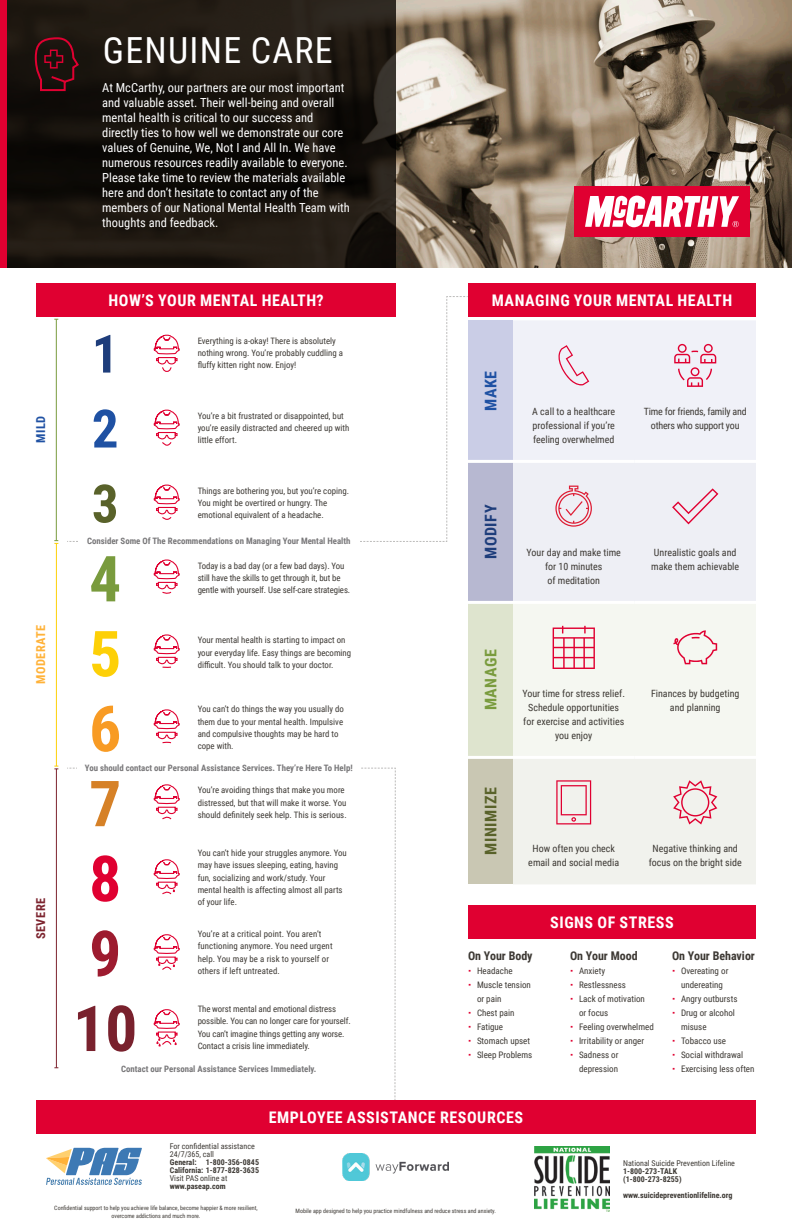
<style>
.page{position:relative;width:792px;height:1224px;background:#fff}
.page>*{position:absolute;margin:0;border:0;box-sizing:border-box;transform-origin:0 0}
.t1{font:700 63.5px "Roboto Condensed";color:#79212d}
.t2{font:700 63.5px "Roboto Condensed";color:#799b3d}
.t3{font:700 63.5px "Roboto Condensed";color:#fdd007}
.t4{font:700 63.5px "Roboto Condensed";color:#f89b24}
.t5{font:700 63.5px "Roboto Condensed";color:#d68127}
.t6{font:700 63.5px "Roboto Condensed";color:#e00031}
.t7{font:700 63.5px "Roboto Condensed";color:#9d1b2f}
.t8{font:700 52.9px "Roboto Condensed";color:#1e3d7b}
.t9{font:700 52.9px "Roboto Condensed";color:#1f51a3}
.t10{font:700 52.9px "Roboto Condensed";color:#59622a}
.t11{font:36px "Roboto Condensed";letter-spacing:.035em;color:#fff}
.t12{font:700 16px "Roboto Condensed";letter-spacing:.035em;color:#fff}
.t13{font:700 16px "Roboto Condensed";letter-spacing:.035em;color:#59622a}
.t14{font:700 16px "Roboto Condensed";letter-spacing:.035em;color:#1e3d7b}
.t15{font:700 16px "Roboto Condensed";letter-spacing:.035em;color:#799b3d}
.t16{font:700 16px "Roboto Condensed";color:#1f51a3}
.t17{font:12.5px/15px "Roboto Condensed";color:#fff}
.t18{font:700 12.3px "Roboto Condensed";letter-spacing:.035em;color:#ffb238}
.t19{font:700 12.3px "Roboto Condensed";letter-spacing:.035em;color:#7c232e}
.t20{font:700 12.3px "Roboto Condensed";color:#1f51a3}
.t21{font:700 12px "Roboto Condensed";color:#3d3934}
.t22{font:10px/14px "Roboto Condensed";color:#3d3934;text-align:center}
.t23{font:10px/14px "Roboto Condensed";letter-spacing:-.02em;color:#3d3934;text-align:center}
.t24{font:9px/14px "Roboto Condensed";color:#3d3934}
.t25{font:8.8px/12.3px "Roboto Condensed";color:#3d3934}
.t26{font:700 8.8px "Roboto Condensed";color:#787779}
.t27{font:700 8px/8px "Roboto Condensed";color:#3d3934}
.t28{font:8px/8px "Roboto Condensed";color:#3d3934}
.t29{font:6px/8px "Roboto Condensed";color:#3d3934;text-align:center}
</style>
<div class="page">
<img style="left:396px;top:0;width:396px;height:268px">
<svg style="left:7px;top:0;width:389px;height:268px;background:#1a150f"></svg>
<div style="left:574px;top:186px;width:176px;height:51px;background:#e00031"></div>
<svg style="left:585px;top:195px;width:154px;height:32px"></svg>
<div style="left:468px;top:905px;width:288px;height:34px;background:#e00031"></div>
<svg style="left:46px;top:1148px;width:96px;height:37px"></svg>
<svg style="left:153px;top:560px;width:27px;height:34px"></svg>
<svg style="left:153px;top:635px;width:27px;height:33px"></svg>
<svg style="left:153px;top:710px;width:27px;height:34px"></svg>
<hr style="left:56px;top:319px;width:1px;height:222px;background:#799b3d">
<hr style="left:56px;top:543px;width:1px;height:223px;background:#fdd007">
<svg style="left:54px;top:540px;width:4px;height:4px"></svg>
<hr style="left:56px;top:769px;width:1px;height:299px;background:#7c232e">
<div style="left:468px;top:320px;width:45px;height:141px;background:#cacde6"></div>
<div style="left:468px;top:461px;width:45px;height:141px;background:#b7b8d1"></div>
<div style="left:468px;top:602px;width:45px;height:155px;background:#dee4ce"></div>
<div style="left:468px;top:757px;width:45px;height:127px;background:#c9c7b3"></div>
<hr style="left:468px;top:460px;width:45px;height:3px;background:#fff">
<hr style="left:468px;top:601px;width:45px;height:3px;background:#fff">
<hr style="left:468px;top:756px;width:45px;height:3px;background:#fff">
<div style="left:513px;top:321px;width:243px;height:563px;background:#f0f1f1"></div>
<div style="left:36px;top:283px;width:360px;height:33px;background:#e00031"></div>
<div style="left:468px;top:283px;width:288px;height:33px;background:#e00031"></div>
<div style="left:0;top:0;width:7px;height:268px;background:#e00031"></div>
<svg style="left:35px;top:37px;width:44px;height:54px;background:#3d0f13"></svg>
<svg style="left:66px;top:296px;width:402px;height:246px"></svg>
<svg style="left:67px;top:767px;width:329px;height:333px"></svg>
<div style="left:78px;top:532px;width:281px;height:17px;background:#fff"></div>
<div style="left:77px;top:758px;width:283px;height:18px;background:#fff"></div>
<div style="left:68px;top:1060px;width:301px;height:16px;background:#fff"></div>
<img style="left:534px;top:1147px;width:75px;height:65px">
<img style="left:343px;top:1154px;width:105px;height:27px">
<div style="left:36px;top:1100px;width:720px;height:33px;background:#e00031"></div>
<h3 class="t11" style="left:103px;top:25px;width:231px">GENUINE CARE</h3>
<p class="t17" style="left:102px;top:80px;width:249px">At McCarthy, our partners are our most important and valuable asset. Their well-being and overall mental health is critical to our success and directly ties to how well we demonstrate our core values of Genuine, We, Not I and All In. We have numerous resources readily available to everyone.<br>Please take time to review the materials available here and don’t hesitate to contact any of the members of our National Mental Health Team with thoughts and feedback.</p>
<h3 class="t20" style="left:32px;top:443px;width:28px;rotate:-90deg">MILD</h3>
<h3 class="t18" style="left:32px;top:684px;width:61px;rotate:-90deg">MODERATE</h3>
<h3 class="t19" style="left:32px;top:939px;width:42px;rotate:-90deg">SEVERE</h3>
<h3 class="t12" style="left:108px;top:289px;width:217px">HOW’S YOUR MENTAL HEALTH?</h3>
<h3 class="t12" style="left:492px;top:289px;width:242px">MANAGING YOUR MENTAL HEALTH</h3>
<h2 class="t8" style="left:92px;top:317px;width:28px">1</h2>
<p class="t25" style="left:198px;top:334px;width:147px">Everything is a-okay! There is absolutely nothing wrong. You’re probably cuddling a fluffy kitten right now. Enjoy!</p>
<h2 class="t9" style="left:92px;top:392px;width:28px">2</h2>
<p class="t25" style="left:198px;top:409px;width:153px">You’re a bit frustrated or disappointed, but you’re easily distracted and cheered up with little effort.</p>
<h2 class="t10" style="left:92px;top:467px;width:28px">3</h2>
<p class="t25" style="left:198px;top:484px;width:153px">Things are bothering you, but you’re coping.<br>You might be overtired or hungry. The emotional equivalent of a headache.</p>
<h1 class="t2" style="left:89px;top:534px;width:34px">4</h1>
<p class="t25" style="left:198px;top:559px;width:154px">Today is a bad day (or a few bad days). You still have the skills to get through it, but be gentle with yourself. Use self-care strategies.</p>
<h1 class="t3" style="left:89px;top:609px;width:34px">5</h1>
<p class="t25" style="left:198px;top:634px;width:155px">Your mental health is starting to impact on your everyday life. Easy things are becoming difficult. You should talk to your doctor.</p>
<h1 class="t4" style="left:89px;top:684px;width:34px">6</h1>
<p class="t25" style="left:198px;top:703px;width:148px">You can’t do things the way you usually do them due to your mental health. Impulsive and compulsive thoughts may be hard to cope with.</p>
<h1 class="t5" style="left:89px;top:759px;width:34px">7</h1>
<p class="t25" style="left:198px;top:784px;width:151px">You’re avoiding things that make you more distressed, but that will make it worse. You should definitely seek help. This is serious.</p>
<h1 class="t6" style="left:89px;top:834px;width:34px">8</h1>
<p class="t25" style="left:198px;top:846px;width:151px">You can’t hide your struggles anymore. You may have issues sleeping, eating, having fun, socializing and work/study. Your mental health is affecting almost all parts of your life.</p>
<h1 class="t7" style="left:89px;top:909px;width:34px">9</h1>
<p class="t25" style="left:198px;top:927px;width:136px">You’re at a critical point. You aren’t functioning anymore. You need urgent help. You may be a risk to yourself or others if left untreated.</p>
<h1 class="t1" style="left:73px;top:984px;width:66px">10</h1>
<p class="t25" style="left:198px;top:1002px;width:155px">The worst mental and emotional distress possible. You can no longer care for yourself.<br>You can’t imagine things getting any worse.<br>Contact a crisis line immediately.</p>
<p class="t26" style="left:87px;top:534px;width:265px">Consider Some Of The Recommendations on Managing Your Mental Health</p>
<p class="t26" style="left:85px;top:761px;width:269px">You should contact our Personal Assistance Services. They’re Here To Help!</p>
<p class="t26" style="left:121px;top:1062px;width:197px">Contact our Personal Assistance Services Immediately.</p>
<h3 class="t16" style="left:480px;top:411px;width:42px;rotate:-90deg">MAKE</h3>
<h3 class="t14" style="left:480px;top:559px;width:56px;rotate:-90deg">MODIFY</h3>
<p class="t22" style="left:532px;top:404px;width:84px;text-align:justify">A call to a healthcare professional if you’re feeling overwhelmed</p>
<p class="t23" style="left:644px;top:404px;width:104px">Time for friends, family and others who support you</p>
<p class="t22" style="left:527px;top:545px;width:96px">Your day and make time for 10 minutes<br>of meditation</p>
<p class="t22" style="left:651px;top:545px;width:90px;text-align:left">Unrealistic goals and make them achievable</p>
<h3 class="t15" style="left:480px;top:710px;width:63px;rotate:-90deg">MANAGE</h3>
<h3 class="t13" style="left:480px;top:855px;width:69px;rotate:-90deg">MINIMIZE</h3>
<p class="t22" style="left:522px;top:686px;width:104px">Your time for stress relief.<br>Schedule opportunities for exercise and activities you enjoy</p>
<p class="t22" style="left:651px;top:686px;width:90px">Finances by budgeting and planning</p>
<p class="t22" style="left:528px;top:841px;width:92px">How often you check email and social media</p>
<p class="t22" style="left:649px;top:841px;width:95px">Negative thinking and focus on the bright side</p>
<h3 class="t12" style="left:550px;top:911px;width:125px">SIGNS OF STRESS</h3>
<h3 class="t21" style="left:468px;top:947px;width:66px">On Your Body</h3>
<p class="t24" style="left:477px;top:963px;width:57px">Headache<br>Muscle tension or pain<br>Chest pain<br>Fatigue<br>Stomach upset<br>Sleep Problems</p>
<h3 class="t21" style="left:570px;top:947px;width:69px">On Your Mood</h3>
<p class="t24" style="left:579px;top:963px;width:76px">Anxiety<br>Restlessness<br>Lack of motivation or focus<br>Feeling overwhelmed<br>Irritability or anger<br>Sadness or depression</p>
<h3 class="t21" style="left:672px;top:947px;width:84px">On Your Behavior</h3>
<p class="t24" style="left:681px;top:963px;width:75px">Overeating or undereating<br>Angry outbursts<br>Drug or alcohol misuse<br>Tobacco use<br>Social withdrawal<br>Exercising less often</p>
<p class="t28" style="left:170px;top:1142px;width:86px">For confidential assistance<br>24/7/365, call</p>
<p class="t27" style="left:170px;top:1158px;width:91px">General: 1-800-356-0845<br>California: 1-877-828-3635</p>
<p class="t28" style="left:170px;top:1174px;width:59px">Visit PAS online at</p>
<p class="t27" style="left:170px;top:1182px;width:57px">www.paseap.com</p>
<p class="t29" style="left:54px;top:1203px;width:205px">Confidential support to help you achieve life balance, become happier &amp; more resilient, overcome addictions and much more.</p>
<h3 class="t12" style="left:269px;top:1106px;width:256px">EMPLOYEE ASSISTANCE RESOURCES</h3>
<p class="t29" style="left:296px;top:1207px;width:202px">Mobile app designed to help you practice mindfulness and reduce stress and anxiety.</p>
<p class="t28" style="left:623px;top:1158px;width:113px">National Suicide Prevention Lifeline</p>
<p class="t27" style="left:623px;top:1166px;width:60px">1-800-273-TALK (1-800-273-8255)</p>
<p class="t27" style="left:623px;top:1190px;width:111px">www.suicidepreventionlifeline.org</p>
</div>
